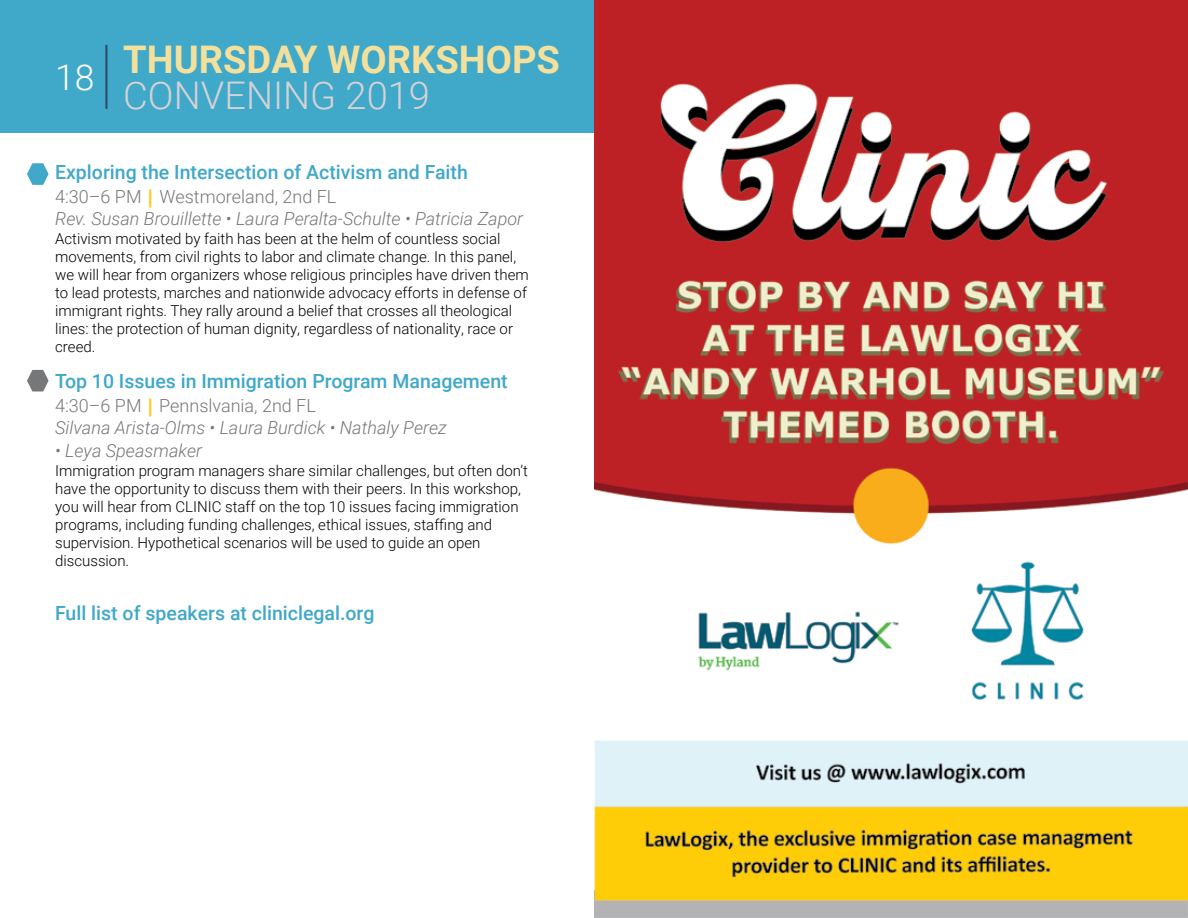
<style>
.page{position:relative;width:1188px;height:918px;background:#fff}
.page>*{position:absolute;margin:0;border:0;box-sizing:border-box;transform-origin:0 0}
.t1{font:700 38.1px "Roboto";color:#f4e09d}
.t2{font:300 38.1px "Roboto";color:#d5d2d3}
.t3{font:300 35.55px "Roboto";color:#fff}
.t4{font:500 19.5px "Roboto";color:#40a8c9}
.t5{font:italic 300 18px/22px "Roboto";color:#757779}
.t6{font:300 15px/18px "Roboto";color:#000}
.s1{font-style:normal}
.s2{font-family:"Futura PT";font-weight:800;font-style:normal;color:#fdcc33}
</style>
<div class="page">
<div style="left:0;top:0;width:594px;height:133px;background:#40a8c9"></div>
<hr style="left:105px;top:45px;width:2px;height:64px;background:#2f486e">
<img style="left:594px;top:0;width:594px;height:918px">
<svg style="left:27px;top:163px;width:22px;height:22px"></svg>
<svg style="left:27px;top:370px;width:22px;height:22px"></svg>
<h2 class="t3" style="left:55px;top:52px;width:41px">18</h2>
<h1 class="t1" style="left:123px;top:33px;width:438px">THURSDAY WORKSHOPS</h1>
<h1 class="t2" style="left:123px;top:68px;width:308px">CONVENING 2019</h1>
<h3 class="t4" style="left:55px;top:159px;width:414px">Exploring the Intersection of Activism and Faith</h3>
<p class="t5" style="left:55px;top:185px;width:470px"><span class="s1">4:30–6 PM</span> <span class="s2">|</span> <span class="s1">Westmoreland, 2nd FL<br></span>Rev. Susan Brouillette • Laura Peralta-Schulte • Patricia Zapor</p>
<p class="t6" style="left:55px;top:229px;width:475px">Activism motivated by faith has been at the helm of countless social movements, from civil rights to labor and climate change. In this panel, we will hear from organizers whose religious principles have driven them to lead protests, marches and nationwide advocacy efforts in defense of immigrant rights. They rally around a belief that crosses all theological lines: the protection of human dignity, regardless of nationality, race or creed.</p>
<h3 class="t4" style="left:55px;top:368px;width:454px">Top 10 Issues in Immigration Program Management</h3>
<p class="t5" style="left:55px;top:394px;width:393px"><span class="s1">4:30–6 PM</span> <span class="s2">|</span> <span class="s1">Pennslvania, 2nd FL<br></span>Silvana Arista-Olms • Laura Burdick • Nathaly Perez</p>
<p class="t5" style="left:55px;top:438px;width:148px">• Leya Speasmaker</p>
<p class="t6" style="left:55px;top:461px;width:474px">Immigration program managers share similar challenges, but often don’t have the opportunity to discuss them with their peers. In this workshop, you will hear from CLINIC staff on the top 10 issues facing immigration programs, including funding challenges, ethical issues, staffing and supervision. Hypothetical scenarios will be used to guide an open discussion.</p>
<h3 class="t4" style="left:55px;top:599px;width:321px">Full list of speakers at cliniclegal.org</h3>
</div>
